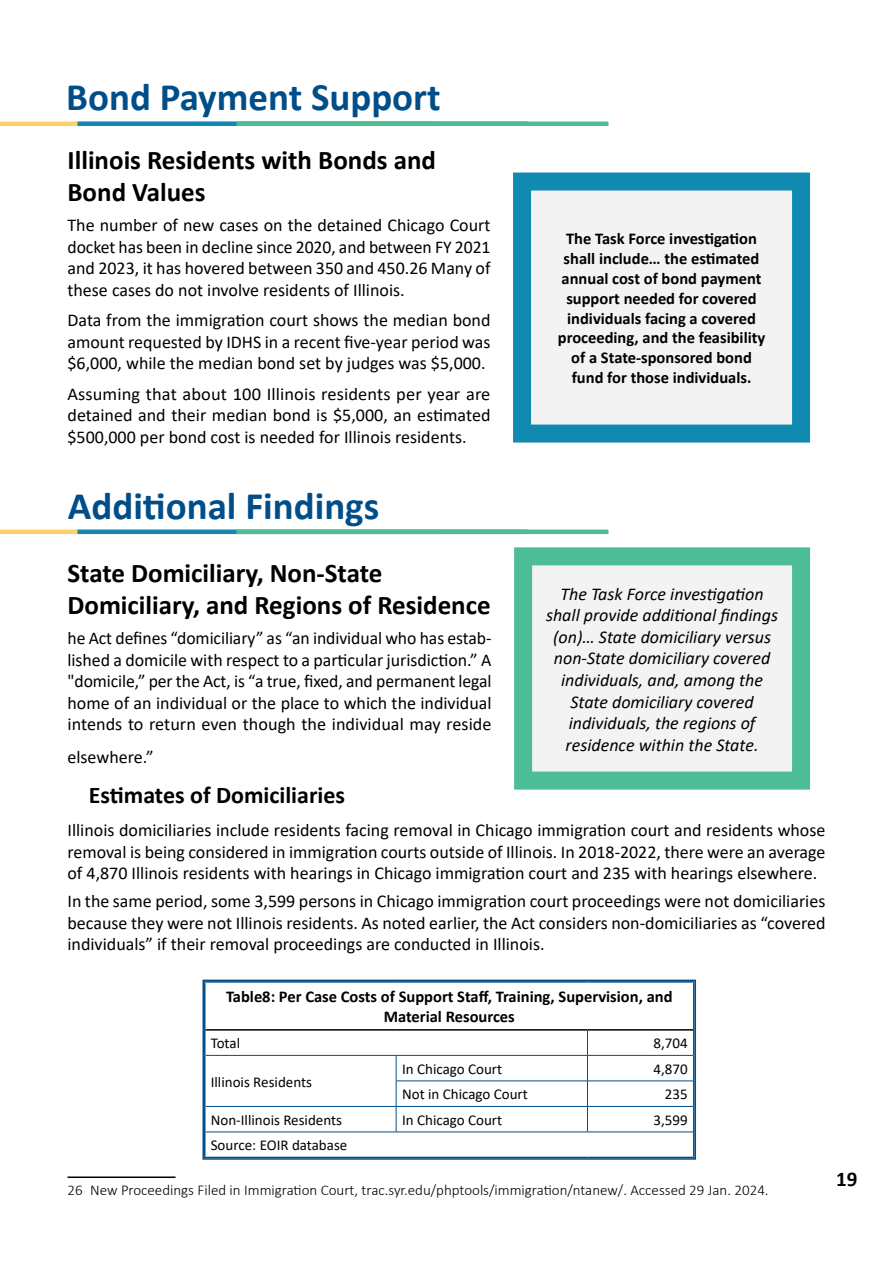
<style>
.page{position:relative;width:893px;height:1263px;background:#fff}
.page>*{position:absolute;margin:0;border:0;box-sizing:border-box;transform-origin:0 0}
.t1{font:700 39px "Calibri";color:#004e89}
.Heading_2{font:700 27px/32.4px "Calibri";color:#000}
.Bold__H3{font:700 24px "Calibri";color:#000}
.t2{font:700 21px "Calibri";color:#000}
.Paragraph_Style_1{font:18px/21.6px "Calibri";color:#000;text-align:justify}
.Paragraph_Style_1-2{font:italic 18px/21.6px "Calibri";color:#000;text-align:center}
.Paragraph_Style_1-3{font:700 16.5px/19.8px "Calibri";color:#000;text-align:center}
.Paragraph_Style_1-4{font:15px "Calibri";color:#000}
.footnote{font:300 15px "Calibri";color:#000}
</style>
<div class="page">
<hr style="left:0;top:122px;width:437px;height:4px;background:#ffd166">
<hr style="left:77px;top:122px;width:450px;height:4px;background:#118ab2">
<hr style="left:236px;top:122px;width:372px;height:4px;background:#4cbd97">
<hr style="left:0;top:530px;width:437px;height:4px;background:#ffd166">
<hr style="left:77px;top:530px;width:450px;height:4px;background:#118ab2">
<hr style="left:236px;top:530px;width:372px;height:4px;background:#4cbd97">
<hr style="left:68px;top:1176px;width:108px;height:2px;background:#000">
<div style="left:522px;top:182px;width:279px;height:252px;background:#f3f3f4"></div>
<div style="left:513px;top:172px;width:297px;height:270px;border:18px solid #118ab2"></div>
<div style="left:523px;top:556px;width:278px;height:224px;background:#f3f3f4"></div>
<div style="left:514px;top:547px;width:296px;height:242px;border:18px solid #4cbd97"></div>
<hr style="left:204px;top:983px;width:2px;height:47px;background:#004e89">
<hr style="left:204px;top:1030px;width:2px;height:25px;background:#004e89">
<hr style="left:204px;top:1055px;width:2px;height:26px;background:#004e89">
<hr style="left:204px;top:1081px;width:2px;height:25px;background:#004e89">
<hr style="left:204px;top:1106px;width:2px;height:26px;background:#004e89">
<hr style="left:204px;top:1132px;width:2px;height:25px;background:#004e89">
<hr style="left:206px;top:1029px;width:190px;height:2px;background:#000">
<hr style="left:396px;top:1029px;width:191px;height:2px;background:#000">
<hr style="left:587px;top:1029px;width:106px;height:2px;background:#000">
<hr style="left:206px;top:1055px;width:190px;height:1px;background:#004e89">
<hr style="left:396px;top:1055px;width:191px;height:1px;background:#004e89">
<hr style="left:587px;top:1055px;width:106px;height:1px;background:#004e89">
<hr style="left:396px;top:1081px;width:191px;height:1px;background:#004e89">
<hr style="left:587px;top:1081px;width:106px;height:1px;background:#004e89">
<hr style="left:206px;top:1106px;width:190px;height:1px;background:#004e89">
<hr style="left:396px;top:1106px;width:191px;height:1px;background:#004e89">
<svg style="left:396px;top:1055px;width:1px;height:77px"></svg>
<hr style="left:587px;top:1106px;width:106px;height:1px;background:#004e89">
<svg style="left:587px;top:1031px;width:1px;height:101px"></svg>
<hr style="left:206px;top:1132px;width:190px;height:1px;background:#004e89">
<hr style="left:396px;top:1132px;width:191px;height:1px;background:#004e89">
<hr style="left:587px;top:1132px;width:106px;height:1px;background:#004e89">
<div style="left:202px;top:980px;width:494px;height:180px;border:2px solid #004e89"></div>
<h1 class="t1" style="left:66px;top:70px;width:376px">Bond Payment Support</h1>
<p class="Heading_2" style="left:68px;top:143px;width:370px">Illinois Residents with Bonds and<br>Bond Values</p>
<p class="Paragraph_Style_1" style="left:68px;top:214px;width:425px">The number of new cases on the detained Chicago Court docket has been in decline since 2020, and between FY 2021 and 2023, it has hovered between 350 and 450.26 Many of these cases do not involve residents of Illinois.</p>
<p class="Paragraph_Style_1" style="left:68px;top:309px;width:424px">Data from the immigration court shows the median bond amount requested by IDHS in a recent five-year period was $6,000, while the median bond set by judges was $5,000.</p>
<p class="Paragraph_Style_1" style="left:68px;top:382px;width:424px">Assuming that about 100 Illinois residents per year are detained and their median bond is $5,000, an estimated $500,000 per bond cost is needed for Illinois residents.</p>
<p class="Paragraph_Style_1-3" style="left:558px;top:229px;width:209px">The Task Force investigation shall include… the estimated annual cost of bond payment support needed for covered individuals facing a covered proceeding, and the feasibility of a State-sponsored bond fund for those individuals.</p>
<h1 class="t1" style="left:68px;top:478px;width:313px">Additional Findings</h1>
<p class="Heading_2" style="left:68px;top:556px;width:425px">State Domiciliary, Non-State<br>Domiciliary, and Regions of Residence</p>
<p class="Paragraph_Style_1" style="left:68px;top:627px;width:426px">he Act defines “domiciliary” as “an individual who has estab&shy;lished a domicile with respect to a particular jurisdiction.” A "domicile,” per the Act, is “a true, fixed, and permanent legal home of an individual or the place to which the individual intends to return even though the individual may reside</p>
<p class="Paragraph_Style_1" style="left:68px;top:746px;width:88px">elsewhere.”</p>
<h3 class="Bold__H3" style="left:89px;top:778px;width:258px">Estimates of Domiciliaries</h3>
<p class="Paragraph_Style_1" style="left:68px;top:819px;width:759px">Illinois domiciliaries include residents facing removal in Chicago immigration court and residents whose removal is being considered in immigration courts outside of Illinois. In 2018-2022, there were an average of 4,870 Illinois residents with hearings in Chicago immigration court and 235 with hearings elsewhere.</p>
<p class="Paragraph_Style_1" style="left:68px;top:890px;width:759px">In the same period, some 3,599 persons in Chicago immigration court proceedings were not domiciliaries because they were not Illinois residents. As noted earlier, the Act considers non-domiciliaries as “covered individuals” if their removal proceedings are conducted in Illinois.</p>
<p class="Paragraph_Style_1-2" style="left:546px;top:582px;width:233px">The Task Force investigation shall provide additional findings (on)… State domiciliary versus non-State domiciliary covered individuals, and, among the<br>State domiciliary covered individuals, the regions of residence within the State.</p>
<p class="Paragraph_Style_1-3" style="left:226px;top:986px;width:448px">Table8: Per Case Costs of Support Staff, Training, Supervision, and<br>Material Resources</p>
<p class="Paragraph_Style_1-4" style="left:211px;top:1033px;width:31px">Total</p>
<p class="Paragraph_Style_1-4" style="left:654px;top:1033px;width:36px">8,704</p>
<p class="Paragraph_Style_1-4" style="left:211px;top:1071px;width:103px">Illinois Residents</p>
<p class="Paragraph_Style_1-4" style="left:402px;top:1058px;width:102px">In Chicago Court</p>
<p class="Paragraph_Style_1-4" style="left:654px;top:1058px;width:36px">4,870</p>
<p class="Paragraph_Style_1-4" style="left:402px;top:1084px;width:127px">Not in Chicago Court</p>
<p class="Paragraph_Style_1-4" style="left:665px;top:1084px;width:24px">235</p>
<p class="Paragraph_Style_1-4" style="left:211px;top:1109px;width:133px">Non-Illinois Residents</p>
<p class="Paragraph_Style_1-4" style="left:402px;top:1109px;width:102px">In Chicago Court</p>
<p class="Paragraph_Style_1-4" style="left:654px;top:1109px;width:36px">3,599</p>
<p class="Paragraph_Style_1-4" style="left:211px;top:1135px;width:138px">Source: EOIR database</p>
<p class="footnote" style="left:68px;top:1181px;width:703px">26 New Proceedings Filed in Immigration Court, trac.syr.edu/phptools/immigration/ntanew/. Accessed 29 Jan. 2024.</p>
<p class="t2" style="left:836px;top:1164px;width:23px">19</p>
</div>
